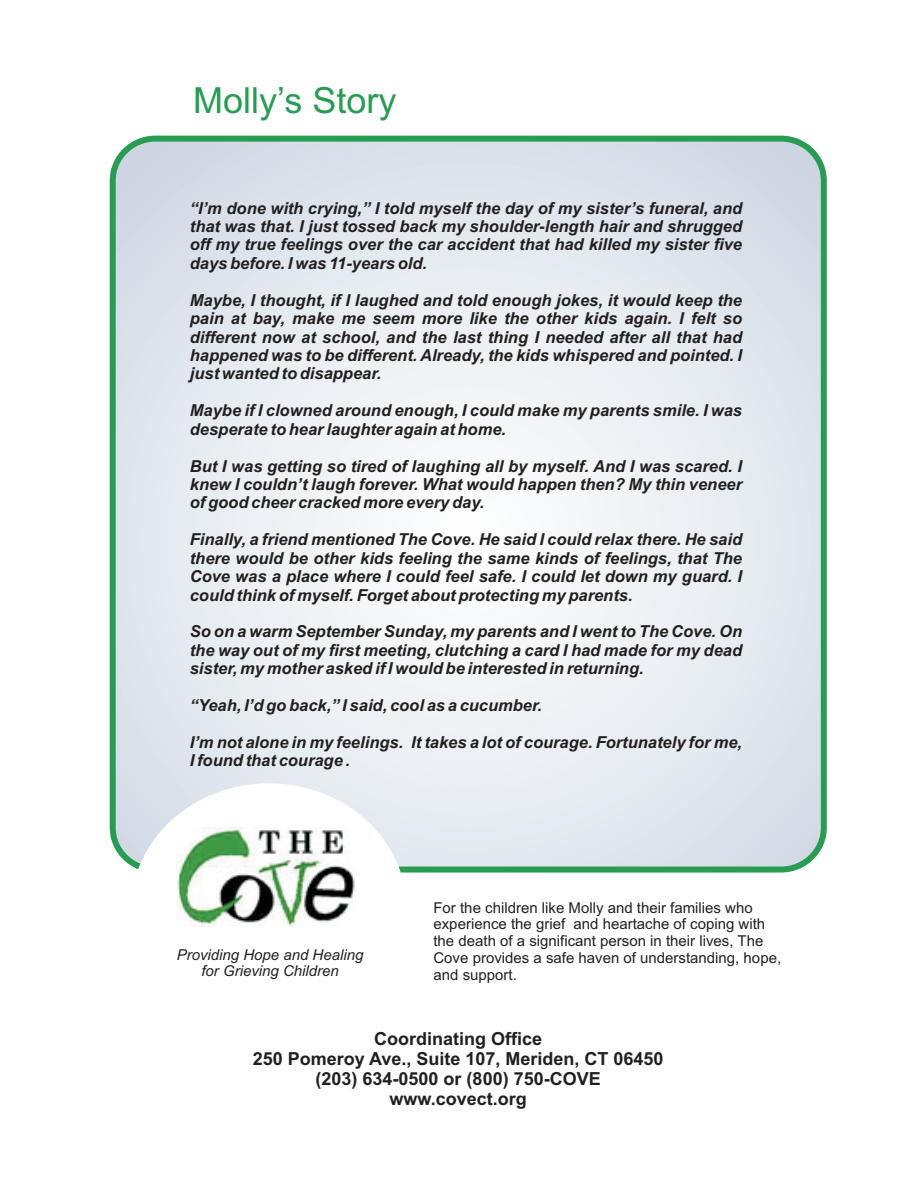
<style>
.page{position:relative;width:918px;height:1188px;background:#fff}
.page>*{position:absolute;margin:0;border:0;box-sizing:border-box;transform-origin:0 0}
.t1{font:36px "Arial";color:#269d51}
.t2{font:700 18px/20.1px "Arial";color:#231f20;text-align:center}
.t3{font:italic 700 16.5px/18.5px "Arial";color:#231f20;text-align:justify}
.t4{font:15px/16.8px "Arial";color:#231f20}
.t5{font:italic 15px/16.8px "Arial";color:#231f20;text-align:center}
</style>
<div class="page">
<svg style="left:113px;top:139px;width:711px;height:731px"></svg>
<div style="left:110px;top:136px;width:717px;height:737px;border:6px solid #269d51;border-radius:42px"></div>
<div style="left:131px;top:783px;width:276px;height:252px;background:#fff;border-radius:50%"></div>
<img style="left:177px;top:828px;width:178px;height:99px">
<h1 class="t1" style="left:193px;top:87px;width:205px">Molly’s Story</h1>
<p class="t3" style="left:190px;top:200px;width:554px">“I’m done with crying,” I told myself the day of my sister’s funeral, and that was that. I just tossed back my shoulder-length hair and shrugged off my true feelings over the car accident that had killed my sister five days before. I was 11-years old.</p>
<p class="t3" style="left:190px;top:292px;width:554px">Maybe, I thought, if I laughed and told enough jokes, it would keep the pain at bay, make me seem more like the other kids again. I felt so different now at school, and the last thing I needed after all that had happened was to be different. Already, the kids whispered and pointed. I just wanted to disappear.</p>
<p class="t3" style="left:190px;top:403px;width:554px">Maybe if I clowned around enough, I could make my parents smile. I was desperate to hear laughter again at home.</p>
<p class="t3" style="left:190px;top:458px;width:554px">But I was getting so tired of laughing all by myself. And I was scared. I knew I couldn’t laugh forever. What would happen then? My thin veneer of good cheer cracked more every day.</p>
<p class="t3" style="left:190px;top:532px;width:554px">Finally, a friend mentioned The Cove. He said I could relax there. He said there would be other kids feeling the same kinds of feelings, that The Cove was a place where I could feel safe. I could let down my guard. I could think of myself. Forget about protecting my parents.</p>
<p class="t3" style="left:190px;top:624px;width:554px">So on a warm September Sunday, my parents and I went to The Cove. On the way out of my first meeting, clutching a card I had made for my dead sister, my mother asked if I would be interested in returning.</p>
<p class="t3" style="left:190px;top:698px;width:354px">“Yeah, I’d go back,” I said, cool as a cucumber.</p>
<p class="t3" style="left:190px;top:735px;width:554px">I’m not alone in my feelings. It takes a lot of courage. Fortunately for me,<br>I found that courage .</p>
<p class="t5" style="left:177px;top:947px;width:188px">Providing Hope and Healing for Grieving Children</p>
<p class="t4" style="left:433px;top:900px;width:349px">For the children like Molly and their families who experience the grief and heartache of coping with the death of a significant person in their lives, The Cove provides a safe haven of understanding, hope, and support.</p>
<p class="t2" style="left:253px;top:1030px;width:412px">Coordinating Office<br>250 Pomeroy Ave., Suite 107, Meriden, CT 06450 (203) 634-0500 or (800) 750-COVE www.covect.org</p>
</div>
